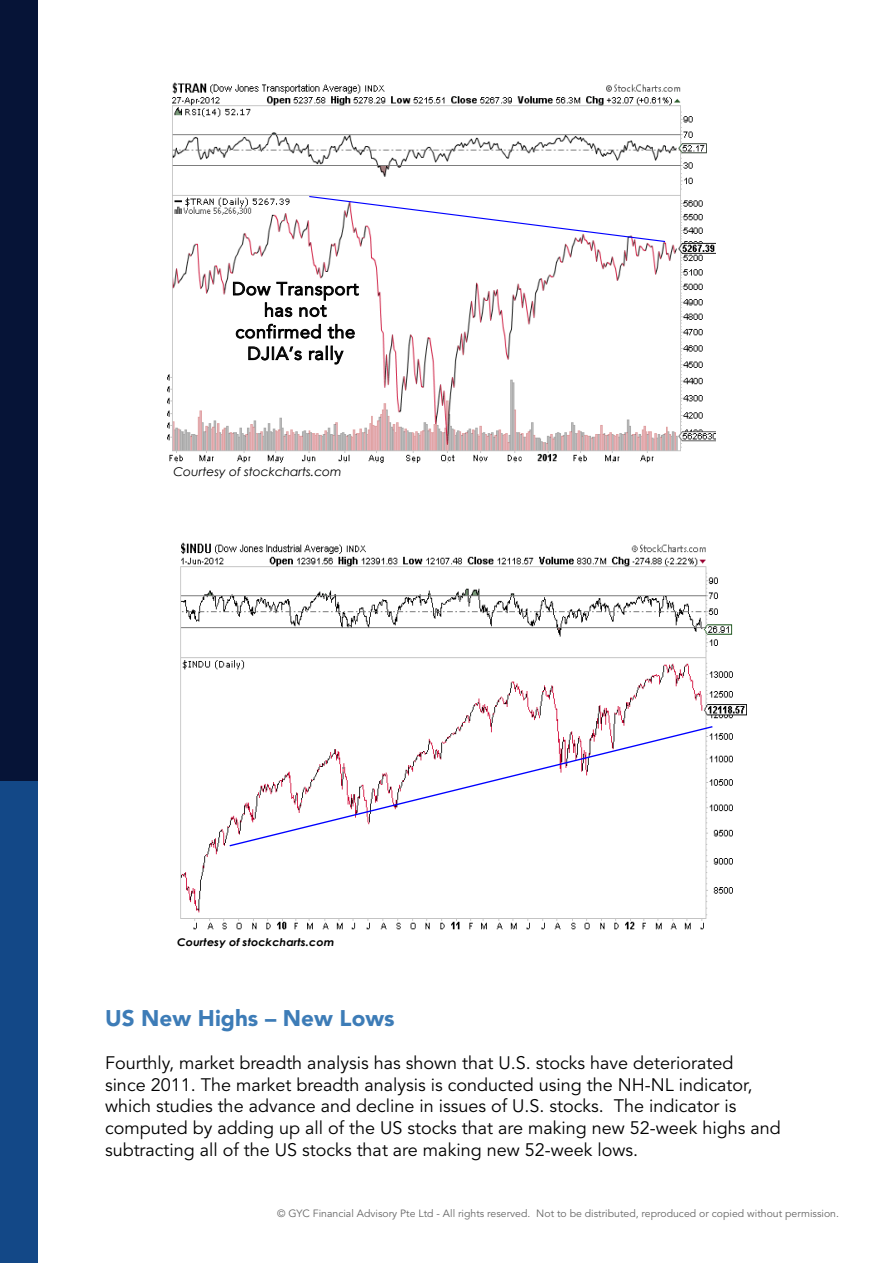
<style>
.page{position:relative;width:893px;height:1263px;background:#fff}
.page>*{position:absolute;margin:0;border:0;box-sizing:border-box;transform-origin:0 0}
.t1{font:900 22.5px "Avenir LT Std";color:#3d7cb7}
.t2{font:18px/21.6px "Avenir LT Std";color:#000}
.t3{font:18px/21.6px "Avenir LT Std";letter-spacing:.03em;color:#000;text-align:center}
.t4{font:italic 12px "Century Gothic";color:#000}
.t5{font:italic 700 10.65px "Century Gothic";color:#000;scale:1.06 1}
.t6{font:10.5px "Avenir LT Std";color:#666}
</style>
<div class="page">
<div style="left:0;top:780px;width:38px;height:483px;background:#134887"></div>
<div style="left:0;top:0;width:37px;height:780px;background:#061437"></div>
<img style="left:168px;top:82px;width:547px;height:380px">
<svg style="left:233px;top:282px;width:126px;height:35px"></svg>
<svg style="left:236px;top:324px;width:85px;height:15px"></svg>
<svg style="left:328px;top:324px;width:27px;height:15px"></svg>
<svg style="left:248px;top:346px;width:54px;height:14px"></svg>
<svg style="left:309px;top:346px;width:35px;height:18px"></svg>
<svg style="left:308px;top:195px;width:358px;height:48px"></svg>
<img style="left:180px;top:542px;width:567px;height:388px">
<svg style="left:228px;top:725px;width:486px;height:122px"></svg>
<p class="t3" style="left:232px;top:278px;width:128px">Dow Transport has not confirmed the<br>DJIA’s rally</p>
<p class="t4" style="left:173px;top:464px;width:170px">Courtesy of stockcharts.com</p>
<p class="t5" style="left:177px;top:934px;width:150px">Courtesy of stockcharts.com</p>
<p class="t1" style="left:105px;top:1004px;width:291px">US New Highs – New Lows</p>
<p class="t2" style="left:105px;top:1053px;width:677px">Fourthly, market breadth analysis has shown that U.S. stocks have deteriorated<br>since 2011. The market breadth analysis is conducted using the NH-NL indicator, which studies the advance and decline in issues of U.S. stocks. The indicator is computed by adding up all of the US stocks that are making new 52-week highs and subtracting all of the US stocks that are making new 52-week lows.</p>
<p class="t6" style="left:277px;top:1207px;width:563px">© GYC Financial Advisory Pte Ltd - All rights reserved. Not to be distributed, reproduced or copied without permission.</p>
</div>
